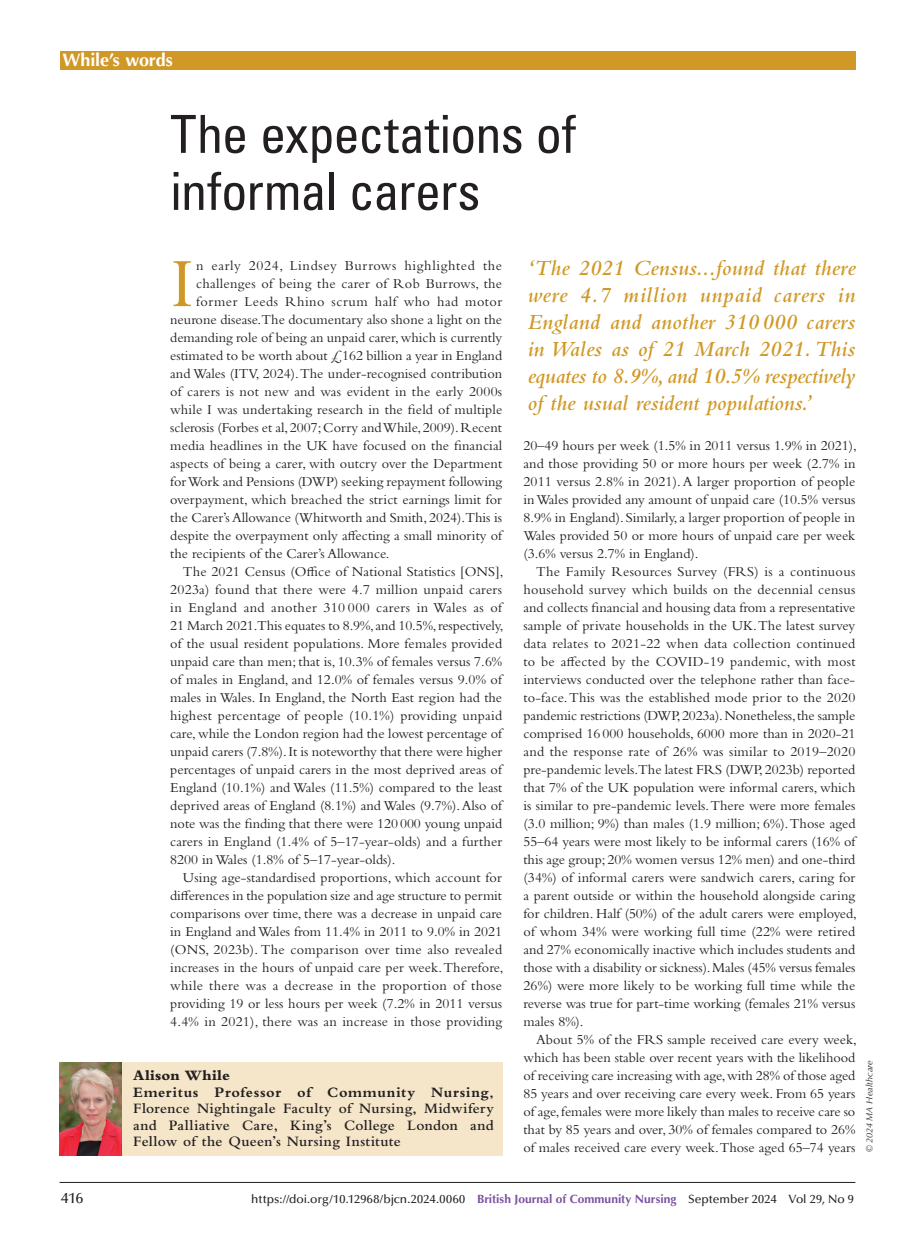
<style>
.page{position:relative;width:915px;height:1242px;background:#fff}
.page>*{position:absolute;margin:0;border:0;box-sizing:border-box;transform-origin:0 0}
.BJCN_body_text_1st{font:72.15px "Bembo Std";color:#d09927}
.BJCN_title{font:condensed 52.5px/57px "Univers LT Std";letter-spacing:-.02em;color:#231f20}
.BJCN_quote{font:italic 600 22.5px/27px "Bembo Std";color:#d09927;text-align:justify}
.t1{font:700 18px "Optima LT Std";letter-spacing:-.01em;color:#fff}
.BJCN_author_detail{font:600 15px/16.5px "Bembo Std";letter-spacing:.02em;color:#231f20;text-align:justify}
.BJCN_author_detail-2{font:800 15px "Bembo Std";letter-spacing:.02em;color:#231f20}
.BJCN_footer{font:500 15px "Optima LT Std";color:#231f20}
.BJCN_body_text{font:14.25px/18px "Bembo Std";color:#231f20;text-align:justify}
.BJCN_body_text_1st-2{font:14.25px "Bembo Std";color:#231f20}
.BJCN_body_text_1st-3{font:14.25px "Bembo Std";letter-spacing:.02em;color:#231f20}
.BJCN_body_text_1st-4{font:14.25px "Bembo Std";letter-spacing:.045em;color:#231f20}
.BJCN_body_text_1st-5{font:14.25px "Bembo Std";letter-spacing:.035em;color:#231f20}
.BJCN_footer-2{font:500 12px "Optima LT Std";color:#231f20}
.t2{font:italic 9px "Optima LT Std";letter-spacing:.005em;color:#231f20}
.s1{font-weight:700}
.s2{font-weight:700;color:#7c51a1}
</style>
<div class="page">
<div style="left:60px;top:51px;width:795px;height:18px;background:#d09927"></div>
<hr style="left:60px;top:1182px;width:795px;height:1px;background:#231f20">
<div style="left:64px;top:1061px;width:438px;height:28px;background:#f5e6ca"></div>
<div style="left:64px;top:1078px;width:438px;height:77px;background:#f5e6ca"></div>
<img style="left:60px;top:1062px;width:62px;height:93px">
<p class="t1" style="left:63px;top:49px;width:112px">While’s words</p>
<p class="BJCN_title" style="left:170px;top:105px;width:407px">The expectations of informal carers</p>
<p class="BJCN_body_text_1st" style="left:170px;top:241px;width:26px">I</p>
<p class="BJCN_body_text_1st-4" style="left:196px;top:257px;width:307px">n early 2024, Lindsey Burrows highlighted the</p>
<p class="BJCN_body_text_1st-3" style="left:196px;top:275px;width:307px">challenges of being the carer of Rob Burrows, the</p>
<p class="BJCN_body_text_1st-5" style="left:196px;top:293px;width:307px">former Leeds Rhino scrum half who had motor</p>
<p class="BJCN_body_text_1st-2" style="left:170px;top:311px;width:333px">neurone disease.The documentary also shone a light on the</p>
<p class="BJCN_body_text_1st-2" style="left:170px;top:329px;width:333px">demanding role of being an unpaid carer, which is currently</p>
<p class="BJCN_body_text_1st-2" style="left:170px;top:347px;width:333px">estimated to be worth about £162 billion a year in England</p>
<p class="BJCN_body_text_1st-2" style="left:170px;top:365px;width:333px">and Wales (ITV, 2024). The under-recognised contribution</p>
<p class="BJCN_body_text_1st-2" style="left:170px;top:383px;width:333px">of carers is not new and was evident in the early 2000s</p>
<p class="BJCN_body_text_1st-2" style="left:170px;top:401px;width:333px">while I was undertaking research in the field of multiple</p>
<p class="BJCN_body_text_1st-2" style="left:170px;top:419px;width:333px">sclerosis (Forbes et al, 2007; Corry and While, 2009). Recent</p>
<p class="BJCN_body_text_1st-2" style="left:170px;top:437px;width:333px">media headlines in the UK have focused on the financial</p>
<p class="BJCN_body_text_1st-2" style="left:170px;top:455px;width:333px">aspects of being a carer, with outcry over the Department</p>
<p class="BJCN_body_text_1st-2" style="left:170px;top:473px;width:333px">for Work and Pensions (DWP) seeking repayment following</p>
<p class="BJCN_body_text_1st-2" style="left:170px;top:491px;width:333px">overpayment, which breached the strict earnings limit for</p>
<p class="BJCN_body_text_1st-2" style="left:170px;top:509px;width:333px">the Carer’s Allowance (Whitworth and Smith, 2024).This is</p>
<p class="BJCN_body_text_1st-2" style="left:170px;top:527px;width:333px">despite the overpayment only affecting a small minority of</p>
<p class="BJCN_body_text_1st-2" style="left:170px;top:545px;width:221px">the recipients of the Carer’s Allowance.</p>
<p class="BJCN_body_text" style="left:170px;top:562px;width:335px;text-indent:13px">The 2021 Census (Office of National Statistics [ONS], 2023a) found that there were 4.7 million unpaid carers in England and another 310 000 carers in Wales as of 21 March 2021.This equates to 8.9%, and 10.5%, respectively, of the usual resident populations. More females provided unpaid care than men; that is, 10.3% of females versus 7.6% of males in England, and 12.0% of females versus 9.0% of males in Wales. In England, the North East region had the highest percentage of people (10.1%) providing unpaid care, while the London region had the lowest percentage of unpaid carers (7.8%). It is noteworthy that there were higher percentages of unpaid carers in the most deprived areas of England (10.1%) and Wales (11.5%) compared to the least deprived areas of England (8.1%) and Wales (9.7%). Also of note was the finding that there were 120 000 young unpaid carers in England (1.4% of 5–17-year-olds) and a further 8200 in Wales (1.8% of 5–17-year-olds).</p>
<p class="BJCN_body_text" style="left:170px;top:868px;width:334px;text-indent:13px">Using age-standardised proportions, which account for differences in the population size and age structure to permit comparisons over time, there was a decrease in unpaid care in England and Wales from 11.4% in 2011 to 9.0% in 2021 (ONS, 2023b). The comparison over time also revealed increases in the hours of unpaid care per week. Therefore, while there was a decrease in the proportion of those providing 19 or less hours per week (7.2% in 2011 versus 4.4% in 2021), there was an increase in those providing</p>
<p class="BJCN_author_detail-2" style="left:133px;top:1067px;width:98px">Alison While</p>
<p class="BJCN_author_detail" style="left:133px;top:1084px;width:362px"><span class="s1">Emeritus Professor of Community Nursing</span>, Florence Nightingale Faculty of Nursing, Midwifery and Palliative Care, King’s College London and Fellow of the Queen’s Nursing Institute</p>
<p class="BJCN_quote" style="left:527px;top:254px;width:329px">‘The 2021 Census...found that there were 4.7 million unpaid carers in England and another 310 000 carers in Wales as of 21 March 2021. This equates to 8.9%, and 10.5% respectively of the usual resident populations.’</p>
<p class="BJCN_body_text" style="left:523px;top:436px;width:335px">20–49 hours per week (1.5% in 2011 versus 1.9% in 2021), and those providing 50 or more hours per week (2.7% in 2011 versus 2.8% in 2021). A larger proportion of people in Wales provided any amount of unpaid care (10.5% versus 8.9% in England). Similarly, a larger proportion of people in Wales provided 50 or more hours of unpaid care per week (3.6% versus 2.7% in England).</p>
<p class="BJCN_body_text" style="left:523px;top:562px;width:335px;text-align:left;text-indent:13px">The Family Resources Survey (FRS) is a continuous household survey which builds on the decennial census and collects financial and housing data from a representative sample of private households in the UK. The latest survey data relates to 2021-22 when data collection continued to be affected by the COVID-19 pandemic, with most interviews conducted over the telephone rather than face&shy;to-face. This was the established mode prior to the 2020 pandemic restrictions (DWP, 2023a). Nonetheless, the sample comprised 16 000 households, 6000 more than in 2020-21 and the response rate of 26% was similar to 2019–2020 pre-pandemic levels.The latest FRS (DWP, 2023b) reported that 7% of the UK population were informal carers, which is similar to pre-pandemic levels. There were more females (3.0 million; 9%) than males (1.9 million; 6%). Those aged 55–64 years were most likely to be informal carers (16% of this age group; 20% women versus 12% men) and one-third (34%) of informal carers were sandwich carers, caring for a parent outside or within the household alongside caring for children. Half (50%) of the adult carers were employed, of whom 34% were working full time (22% were retired and 27% economically inactive which includes students and those with a disability or sickness). Males (45% versus females 26%) were more likely to be working full time while the reverse was true for part-time working (females 21% versus males 8%).</p>
<p class="BJCN_body_text" style="left:523px;top:1030px;width:335px;text-indent:13px">About 5% of the FRS sample received care every week, which has been stable over recent years with the likelihood of receiving care increasing with age, with 28% of those aged 85 years and over receiving care every week. From 65 years of age, females were more likely than males to receive care so that by 85 years and over, 30% of females compared to 26% of males received care every week. Those aged 65–74 years</p>
<p class="t2" style="left:863px;top:1152px;width:94px;rotate:-90deg">© 2024 MA Healthcare</p>
<p class="BJCN_footer" style="left:61px;top:1190px;width:24px">416</p>
<p class="BJCN_footer-2" style="left:251px;top:1192px;width:604px">https://doi.org/10.12968/bjcn.2024.0060 <span class="s2">British Journal of Community Nursing</span> September 2024 Vol 29, No 9</p>
</div>
